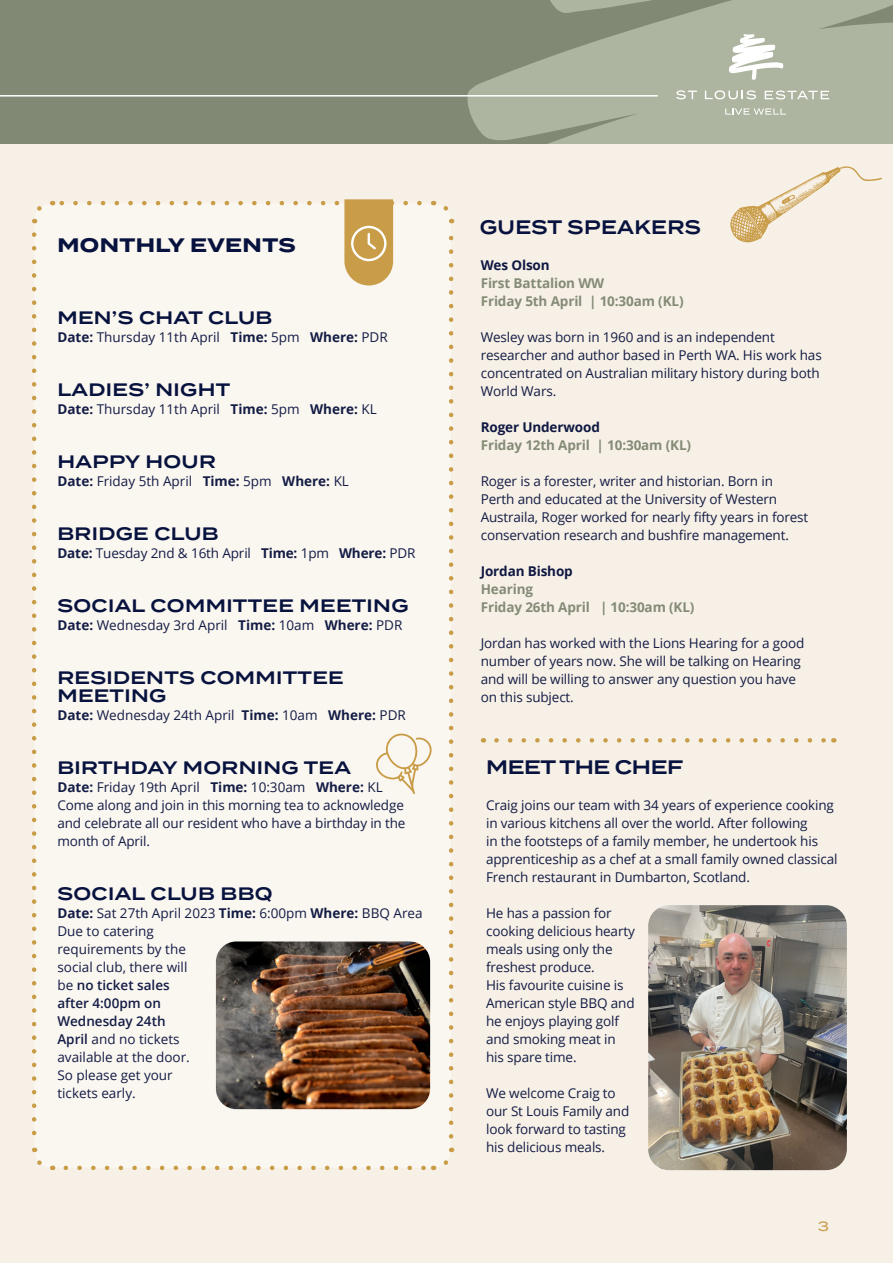
<style>
.page{position:relative;width:893px;height:1263px;background:#fff}
.page>*{position:absolute;margin:0;border:0;box-sizing:border-box;transform-origin:0 0}
.t1{font:600 19.5px "Termina";letter-spacing:.02em;color:#07133e;scale:.94 1}
.t2{font:700 19.5px "Termina";letter-spacing:.02em;color:#07133e}
.t3{font:600 19.5px "Termina";letter-spacing:-.02em;color:#07133e}
.t4{font:600 18px/18px "Termina";letter-spacing:.02em;color:#07133e}
.t5{font:13.5px/18px "Open Sans";letter-spacing:-.01em;color:#131c45}
.t6{font:700 13.5px/18px "Open Sans";letter-spacing:-.01em;color:#848b77}
.t7{font:700 13.5px "Open Sans";letter-spacing:-.01em;color:#0f1842}
.t8{font:500 13.5px "Termina";color:#cca051}
.s1{font-weight:700}
.s2{font-weight:600}
</style>
<div class="page">
<div style="left:0;top:0;width:893px;height:145px;background:#818874"></div>
<svg style="left:467px;top:0;width:426px;height:145px;fill:#adb49f"></svg>
<hr style="left:0;top:95px;width:658px;height:2px;background:#fff">
<svg style="left:676px;top:90px;width:21px;height:9px"></svg>
<svg style="left:705px;top:90px;width:51px;height:9px"></svg>
<svg style="left:765px;top:90px;width:64px;height:10px"></svg>
<svg style="left:729px;top:34px;width:54px;height:46px;background:#d3d6cb"></svg>
<svg style="left:725px;top:108px;width:61px;height:7px"></svg>
<div style="left:0;top:145px;width:893px;height:1118px;background:#f7f0e6"></div>
<svg style="left:730px;top:166px;width:152px;height:76px"></svg>
<div style="left:34px;top:203px;width:417px;height:965px;background:#faf6f0;border-radius:18px"></div>
<svg style="left:66px;top:1166px;width:360px;height:4px"></svg>
<svg style="left:32px;top:206px;width:10px;height:17px"></svg>
<svg style="left:32px;top:235px;width:21px;height:936px"></svg>
<svg style="left:433px;top:1148px;width:22px;height:22px"></svg>
<svg style="left:496px;top:738px;width:330px;height:5px"></svg>
<svg style="left:59px;top:199px;width:394px;height:937px"></svg>
<img style="left:648px;top:905px;width:199px;height:265px">
<img style="left:216px;top:941px;width:214px;height:168px">
<h1 class="t2" style="left:57px;top:231px;width:240px">MONTHLY EVENTS</h1>
<h2 class="t4" style="left:57px;top:309px;width:217px">MEN’S CHAT CLUB</h2>
<p class="t5" style="left:57px;top:328px;width:332px"><span class="s1">Date:</span> Thursday 11th April <span class="s1">Time:</span> 5pm <span class="s1">Where:</span> PDR</p>
<h2 class="t4" style="left:57px;top:381px;width:174px">LADIES’ NIGHT</h2>
<p class="t5" style="left:57px;top:400px;width:321px"><span class="s1">Date:</span> Thursday 11th April <span class="s1">Time:</span> 5pm <span class="s1">Where:</span> KL</p>
<h2 class="t4" style="left:57px;top:453px;width:160px">HAPPY HOUR</h2>
<p class="t5" style="left:57px;top:472px;width:293px"><span class="s1">Date:</span> Friday 5th April <span class="s1">Time:</span> 5pm <span class="s1">Where:</span> KL</p>
<h2 class="t4" style="left:57px;top:525px;width:163px">BRIDGE CLUB</h2>
<p class="t5" style="left:57px;top:544px;width:359px"><span class="s1">Date:</span> Tuesday 2nd &amp; 16th April <span class="s1">Time:</span> 1pm <span class="s1">Where:</span> PDR</p>
<h2 class="t4" style="left:57px;top:597px;width:353px">SOCIAL COMMITTEE MEETING</h2>
<p class="t5" style="left:57px;top:616px;width:346px"><span class="s1">Date:</span> Wednesday 3rd April <span class="s1">Time:</span> 10am <span class="s1">Where:</span> PDR</p>
<h2 class="t4" style="left:57px;top:669px;width:288px">RESIDENTS COMMITTEE<br>MEETING</h2>
<p class="t5" style="left:57px;top:706px;width:350px"><span class="s1">Date:</span> Wednesday 24th April <span class="s1">Time:</span> 10am <span class="s1">Where:</span> PDR</p>
<h2 class="t4" style="left:57px;top:759px;width:295px">BIRTHDAY MORNING TEA</h2>
<p class="t5" style="left:57px;top:778px;width:350px"><span class="s1">Date:</span> Friday 19th April <span class="s1">Time:</span> 10:30am <span class="s1">Where:</span> KL Come along and join in this morning tea to acknowledge and celebrate all our resident who have a birthday in the month of April.</p>
<h2 class="t4" style="left:57px;top:885px;width:217px">SOCIAL CLUB BBQ</h2>
<p class="t5" style="left:57px;top:904px;width:367px"><span class="s1">Date:</span> Sat 27th April 2023 <span class="s1">Time:</span> 6:00pm <span class="s1">Where:</span> BBQ Area<br>Due to catering<br>requirements by the<br>social club, there will<br>be <span class="s2">no ticket sales<br>after 4:00pm on<br>Wednesday 24th<br>April</span> and no tickets<br>available at the door.<br>So please get your<br>tickets early.</p>
<h1 class="t1" style="left:480px;top:213px;width:237px">GUEST SPEAKERS</h1>
<p class="t7" style="left:481px;top:256px;width:70px">Wes Olson</p>
<p class="t6" style="left:481px;top:274px;width:204px">First Battalion WW<br>Friday 5th April | 10:30am (KL)</p>
<p class="t5" style="left:481px;top:328px;width:343px">Wesley was born in 1960 and is an independent researcher and author based in Perth WA. His work has concentrated on Australian military history during both World Wars.</p>
<p class="t7" style="left:481px;top:418px;width:121px">Roger Underwood</p>
<p class="t6" style="left:481px;top:436px;width:212px">Friday 12th April | 10:30am (KL)</p>
<p class="t5" style="left:481px;top:472px;width:329px">Roger is a forester, writer and historian. Born in Perth and educated at the University of Western Austraila, Roger worked for nearly fifty years in forest conservation research and bushfire management.</p>
<p class="t7" style="left:481px;top:562px;width:94px">Jordan Bishop</p>
<p class="t6" style="left:481px;top:580px;width:215px">Hearing<br>Friday 26th April | 10:30am (KL)</p>
<p class="t5" style="left:481px;top:634px;width:325px">Jordan has worked with the Lions Hearing for a good number of years now. She will be talking on Hearing and will be willing to answer any question you have on this subject.</p>
<h1 class="t3" style="left:486px;top:753px;width:199px">MEET THE CHEF</h1>
<p class="t5" style="left:486px;top:796px;width:353px">Craig joins our team with 34 years of experience cooking in various kitchens all over the world. After following<br>in the footsteps of a family member, he undertook his apprenticeship as a chef at a small family owned classical French restaurant in Dumbarton, Scotland.</p>
<p class="t5" style="left:486px;top:904px;width:150px">He has a passion for cooking delicious hearty meals using only the freshest produce.<br>His favourite cuisine is<br>American style BBQ and he enjoys playing golf and smoking meat in his spare time.</p>
<p class="t5" style="left:486px;top:1084px;width:145px">We welcome Craig to our St Louis Family and look forward to tasting his delicious meals.</p>
<p class="t8" style="left:818px;top:1216px;width:13px">3</p>
</div>
